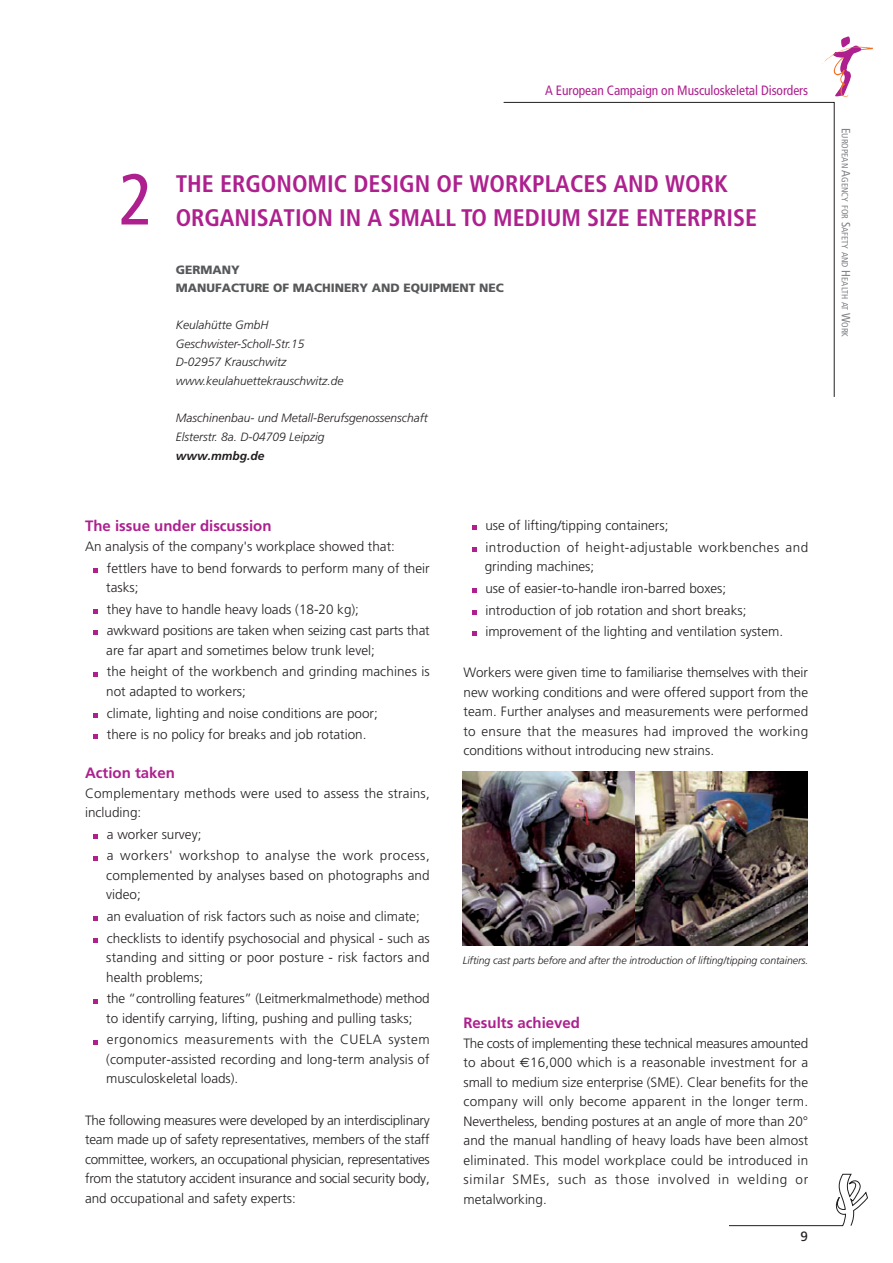
<style>
.page{position:relative;width:893px;height:1263px;background:#fff}
.page>*{position:absolute;margin:0;border:0;box-sizing:border-box;transform-origin:0 0}
.t1{font:condensed 72px "Frutiger";color:#ad208e}
.t2{font:700 condensed 24px/33.6px "Frutiger";color:#ad208e}
.t3{font:700 15px "Frutiger";color:#ad208e}
.t4{font:300 13.5px/19.5px "Frutiger";color:#231f20}
.t5{font:300 13.5px/21.6px "Frutiger";letter-spacing:.03em;color:#231f20}
.t6{font:300 13.5px/21.6px "Frutiger";letter-spacing:.035em;color:#231f20}
.t7{font:condensed 13.5px "Frutiger";letter-spacing:-.005em;color:#ad208e}
.t8{font:13.5px "Frutiger";color:#231f20}
.t9{font:italic 300 12px/18.6px "Frutiger";color:#231f20}
.t10{font:900 12px/18px "Frutiger";color:#57585a}
.t11{font:italic 700 12px "Frutiger";color:#231f20}
.t12{font:italic 300 10.5px "Frutiger";letter-spacing:-.005em;color:#231f20}
.t13{font:condensed 9px "Frutiger";color:#808285}
.s1{font-family:"Euro Sans";font-weight:400}
.s2{font-size:12px}
</style>
<div class="page">
<svg style="left:729px;top:1173px;width:139px;height:54px"></svg>
<svg style="left:503px;top:102px;width:332px;height:295px"></svg>
<svg style="left:824px;top:36px;width:49px;height:61px"></svg>
<svg style="left:94px;top:568px;width:4px;height:4px"></svg>
<svg style="left:94px;top:609px;width:4px;height:5px"></svg>
<svg style="left:94px;top:631px;width:4px;height:4px"></svg>
<svg style="left:94px;top:672px;width:4px;height:4px"></svg>
<svg style="left:94px;top:713px;width:4px;height:4px"></svg>
<svg style="left:94px;top:735px;width:4px;height:4px"></svg>
<svg style="left:94px;top:834px;width:4px;height:5px"></svg>
<svg style="left:94px;top:856px;width:4px;height:4px"></svg>
<svg style="left:94px;top:916px;width:4px;height:5px"></svg>
<svg style="left:94px;top:938px;width:4px;height:5px"></svg>
<svg style="left:94px;top:999px;width:4px;height:4px"></svg>
<svg style="left:94px;top:1040px;width:4px;height:4px"></svg>
<svg style="left:472px;top:526px;width:4px;height:4px"></svg>
<svg style="left:472px;top:547px;width:4px;height:5px"></svg>
<svg style="left:472px;top:588px;width:4px;height:5px"></svg>
<svg style="left:472px;top:610px;width:4px;height:4px"></svg>
<svg style="left:472px;top:632px;width:4px;height:4px"></svg>
<img style="left:463px;top:771px;width:345px;height:174px">
<p class="t7" style="left:545px;top:85px;width:265px">A European Campaign on Musculoskeletal Disorders</p>
<h1 class="t1" style="left:119px;top:170px;width:36px">2</h1>
<h2 class="t2" style="left:176px;top:169px;width:583px">THE ERGONOMIC DESIGN OF WORKPLACES AND WORK<br>ORGANISATION IN A SMALL TO MEDIUM SIZE ENTERPRISE</h2>
<p class="t10" style="left:176px;top:261px;width:330px">GERMANY<br>MANUFACTURE OF MACHINERY AND EQUIPMENT NEC</p>
<p class="t9" style="left:176px;top:316px;width:169px">Keulahütte GmbH<br>Geschwister-Scholl-Str.15<br>D-02957 Krauschwitz www.keulahuettekrauschwitz.de</p>
<p class="t9" style="left:176px;top:410px;width:253px">Maschinenbau- und Metall-Berufsgenossenschaft<br>Elsterstr. 8a. D-04709 Leipzig</p>
<p class="t11" style="left:176px;top:450px;width:90px">www.mmbg.de</p>
<p class="t3" style="left:85px;top:520px;width:188px">The issue under discussion</p>
<p class="t4" style="left:107px;top:536px;width:324px;line-height:21.6px;text-indent:-22px">An analysis of the company's workplace showed that: fettlers have to bend forwards to perform many of their</p>
<p class="t4" style="left:106px;top:577px;width:325px;line-height:21.6px">tasks;<br>they have to handle heavy loads (18-20 kg);<br>awkward positions are taken when seizing cast parts that</p>
<p class="t4" style="left:106px;top:640px;width:325px;line-height:21.6px">are far apart and sometimes below trunk level;<br>the height of the workbench and grinding machines is</p>
<p class="t4" style="left:106px;top:681px;width:273px;line-height:21.6px">not adapted to workers;<br>climate, lighting and noise conditions are poor; there is no policy for breaks and job rotation.</p>
<p class="t3" style="left:85px;top:767px;width:91px">Action taken</p>
<p class="t4" style="left:85px;top:784px;width:346px">Complementary methods were used to assess the strains, including:</p>
<p class="t6" style="left:107px;top:824px;width:324px">a worker survey;<br>a workers' workshop to analyse the work process,</p>
<p class="t4" style="left:106px;top:866px;width:325px">complemented by analyses based on photographs and video;</p>
<p class="t4" style="left:107px;top:906px;width:324px;line-height:21.6px">an evaluation of risk factors such as noise and climate; checklists to identify psychosocial and physical - such as</p>
<p class="t4" style="left:106px;top:949px;width:325px">standing and sitting or poor posture - risk factors and health problems;</p>
<p class="t4" style="left:106px;top:990px;width:325px">the “controlling features” (Leitmerkmalmethode) method to identify carrying, lifting, pushing and pulling tasks;</p>
<p class="t4" style="left:106px;top:1031px;width:325px;text-align:justify">ergonomics measurements with the CUELA system (computer-assisted recording and long-term analysis of musculoskeletal loads).</p>
<p class="t4" style="left:85px;top:1111px;width:346px;text-align:justify">The following measures were developed by an interdisciplinary team made up of safety representatives, members of the staff committee, workers, an occupational physician, representatives from the statutory accident insurance and social security body, and occupational and safety experts:</p>
<p class="t5" style="left:485px;top:516px;width:324px">use of lifting/tipping containers;<br>introduction of height-adjustable workbenches and</p>
<p class="t4" style="left:485px;top:557px;width:300px;line-height:21.6px">grinding machines;<br>use of easier-to-handle iron-barred boxes; introduction of job rotation and short breaks; improvement of the lighting and ventilation system.</p>
<p class="t4" style="left:463px;top:664px;width:346px;text-align:justify">Workers were given time to familiarise themselves with their new working conditions and were offered support from the team. Further analyses and measurements were performed to ensure that the measures had improved the working conditions without introducing new strains.</p>
<p class="t12" style="left:463px;top:956px;width:347px">Lifting cast parts before and after the introduction of lifting/tipping containers.</p>
<p class="t3" style="left:463px;top:1017px;width:118px">Results achieved</p>
<p class="t4" style="left:463px;top:1034px;width:346px">The costs of implementing these technical measures amounted to about <span class="s1">€</span>16,000 which is a reasonable investment for a small to medium size enterprise (SME). Clear benefits for the company will only become apparent in the longer term.<br>Nevertheless, bending postures at an angle of more than 20 and the manual handling of heavy loads have been almost eliminated. This model workplace could be introduced in similar SMEs, such as those involved in welding or metalworking.</p>
<p class="t8" style="left:800px;top:1231px;width:9px">9</p>
<p class="t13" style="left:848px;top:128px;width:211px;rotate:90deg"><span class="s2">E</span>UROPEAN <span class="s2">A</span>GENCY FOR <span class="s2">S</span>AFETY AND <span class="s2">H</span>EALTH AT <span class="s2">W</span>ORK</p>
</div>
